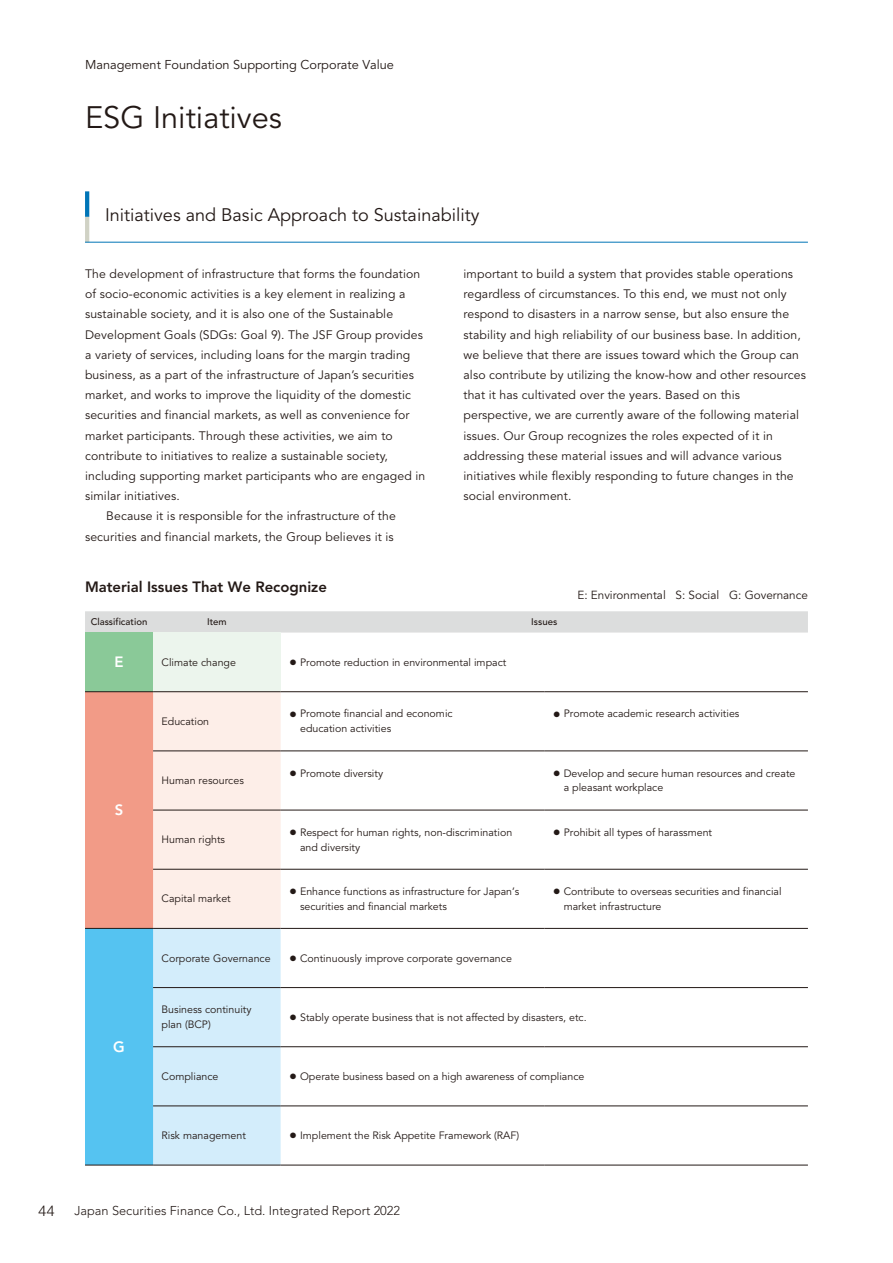
<style>
.page{position:relative;width:893px;height:1263px;background:#fff}
.page>*{position:absolute;margin:0;border:0;box-sizing:border-box;transform-origin:0 0}
.t1{font:30.9px "Avenir LT Std";color:#231916}
.t2{font:18px "Avenir LT Std";color:#231916}
.t3{font:800 14.85px "Avenir LT Std";color:#231916}
.t4{font:800 14.85px "Avenir LT Std";color:#fff}
.t5{font:300 14.85px "Helvetica LT Std";color:#231916}
.t6{font:300 12.75px "Avenir LT Std";color:#231916}
.t7{font:12.75px "Avenir LT Std";color:#231916}
.t8{font:12.15px/20.2px "Avenir LT Std";letter-spacing:.01em;color:#231916}
.t9{font:11.7px "Avenir LT Std";color:#231916}
.t10{font:10.65px/14.9px "Avenir LT Std";color:#231916}
.t11{font:500 9.6px "Avenir LT Std";color:#231916}
.s1{font-size:15.9px}
</style>
<div class="page">
<hr style="left:85px;top:191px;width:4px;height:26px;background:#0075b7">
<hr style="left:85px;top:217px;width:4px;height:25px;background:#d0d2c5">
<hr style="left:85px;top:242px;width:723px;height:1px;background:#0075b7">
<div style="left:85px;top:611px;width:723px;height:21px;background:#dcdddd"></div>
<div style="left:85px;top:632px;width:68px;height:60px;background:#8ac998"></div>
<div style="left:153px;top:632px;width:128px;height:60px;background:#ecf5ed"></div>
<div style="left:85px;top:692px;width:68px;height:236px;background:#f29b87"></div>
<div style="left:85px;top:928px;width:68px;height:237px;background:#55c3f1"></div>
<svg style="left:153px;top:692px;width:128px;height:473px;background:#e6ecf0"></svg>
<hr style="left:85px;top:691px;width:68px;height:1px;background:#231916">
<hr style="left:153px;top:691px;width:128px;height:1px;background:#231916">
<hr style="left:281px;top:691px;width:263px;height:1px;background:#231916">
<hr style="left:544px;top:691px;width:264px;height:1px;background:#231916">
<hr style="left:153px;top:751px;width:128px;height:1px;background:#231916">
<hr style="left:281px;top:751px;width:263px;height:1px;background:#231916">
<hr style="left:544px;top:751px;width:264px;height:1px;background:#231916">
<hr style="left:153px;top:810px;width:128px;height:1px;background:#231916">
<hr style="left:281px;top:810px;width:263px;height:1px;background:#231916">
<hr style="left:544px;top:810px;width:264px;height:1px;background:#231916">
<hr style="left:153px;top:869px;width:128px;height:1px;background:#231916">
<hr style="left:281px;top:869px;width:263px;height:1px;background:#231916">
<hr style="left:544px;top:869px;width:264px;height:1px;background:#231916">
<hr style="left:85px;top:928px;width:68px;height:1px;background:#231916">
<hr style="left:153px;top:928px;width:128px;height:1px;background:#231916">
<hr style="left:281px;top:928px;width:263px;height:1px;background:#231916">
<hr style="left:544px;top:928px;width:264px;height:1px;background:#231916">
<hr style="left:153px;top:987px;width:128px;height:1px;background:#231916">
<hr style="left:281px;top:987px;width:263px;height:1px;background:#231916">
<hr style="left:544px;top:987px;width:264px;height:1px;background:#231916">
<hr style="left:153px;top:1046px;width:128px;height:1px;background:#231916">
<hr style="left:281px;top:1046px;width:263px;height:1px;background:#231916">
<hr style="left:544px;top:1046px;width:264px;height:1px;background:#231916">
<hr style="left:153px;top:1106px;width:128px;height:1px;background:#231916">
<hr style="left:281px;top:1106px;width:263px;height:1px;background:#231916">
<hr style="left:544px;top:1106px;width:264px;height:1px;background:#231916">
<hr style="left:85px;top:1165px;width:68px;height:1px;background:#231916">
<hr style="left:153px;top:1165px;width:128px;height:1px;background:#231916">
<hr style="left:281px;top:1165px;width:263px;height:1px;background:#231916">
<hr style="left:544px;top:1165px;width:264px;height:1px;background:#231916">
<p class="t7" style="left:85px;top:57px;width:310px">Management Foundation Supporting Corporate Value</p>
<h1 class="t1" style="left:85px;top:99px;width:199px">ESG Initiatives</h1>
<h2 class="t2" style="left:105px;top:204px;width:376px">Initiatives and Basic Approach to Sustainability</h2>
<p class="t8" style="left:85px;top:264px;width:337px">The development of infrastructure that forms the foundation</p>
<p class="t8" style="left:85px;top:284px;width:322px">of socio-economic activities is a key element in realizing a</p>
<p class="t8" style="left:85px;top:304px;width:310px">sustainable society, and it is also one of the Sustainable</p>
<p class="t8" style="left:85px;top:325px;width:339px">Development Goals (SDGs: Goal 9). The JSF Group provides</p>
<p class="t8" style="left:85px;top:345px;width:327px">a variety of services, including loans for the margin trading</p>
<p class="t8" style="left:85px;top:365px;width:331px">business, as a part of the infrastructure of Japan’s securities</p>
<p class="t8" style="left:85px;top:385px;width:327px">market, and works to improve the liquidity of the domestic</p>
<p class="t8" style="left:85px;top:405px;width:326px">securities and financial markets, as well as convenience for</p>
<p class="t8" style="left:85px;top:426px;width:309px">market participants. Through these activities, we aim to</p>
<p class="t8" style="left:85px;top:446px;width:304px">contribute to initiatives to realize a sustainable society,</p>
<p class="t8" style="left:85px;top:466px;width:342px">including supporting market participants who are engaged in</p>
<p class="t8" style="left:85px;top:486px;width:96px">similar initiatives.</p>
<p class="t8" style="left:106px;top:506px;width:291px">Because it is responsible for the infrastructure of the</p>
<p class="t8" style="left:85px;top:527px;width:310px">securities and financial markets, the Group believes it is</p>
<p class="t8" style="left:463px;top:264px;width:344px">important to build a system that provides stable operations regardless of circumstances. To this end, we must not only respond to disasters in a narrow sense, but also ensure the stability and high reliability of our business base. In addition, we believe that there are issues toward which the Group can also contribute by utilizing the know-how and other resources that it has cultivated over the years. Based on this perspective, we are currently aware of the following material issues. Our Group recognizes the roles expected of it in addressing these material issues and will advance various initiatives while flexibly responding to future changes in the social environment.</p>
<p class="t3" style="left:85px;top:578px;width:243px">Material Issues That We Recognize</p>
<p class="t9" style="left:577px;top:588px;width:232px">E: Environmental S: Social G: Governance</p>
<p class="t11" style="left:91px;top:616px;width:58px">Classification</p>
<p class="t11" style="left:207px;top:616px;width:21px">Item</p>
<p class="t11" style="left:531px;top:616px;width:28px">Issues</p>
<p class="t4" style="left:115px;top:653px;width:11px">E</p>
<p class="t10" style="left:162px;top:655px;width:76px">Climate change</p>
<p class="t10" style="left:289px;top:655px;width:219px"><span class="s1">•</span> Promote reduction in environmental impact</p>
<p class="t10" style="left:162px;top:714px;width:49px">Education</p>
<p class="t10" style="left:300px;top:706px;width:154px;text-indent:-11px"><span class="s1">•</span> Promote financial and economic education activities</p>
<p class="t10" style="left:553px;top:706px;width:188px"><span class="s1">•</span> Promote academic research activities</p>
<p class="t4" style="left:115px;top:801px;width:10px">S</p>
<p class="t4" style="left:113px;top:1038px;width:13px">G</p>
<p class="t10" style="left:162px;top:773px;width:84px">Human resources</p>
<p class="t10" style="left:289px;top:766px;width:95px"><span class="s1">•</span> Promote diversity</p>
<p class="t10" style="left:564px;top:766px;width:233px;text-indent:-11px"><span class="s1">•</span> Develop and secure human resources and create a pleasant workplace</p>
<p class="t10" style="left:162px;top:832px;width:65px">Human rights</p>
<p class="t10" style="left:300px;top:825px;width:214px;text-indent:-11px"><span class="s1">•</span> Respect for human rights, non-discrimination and diversity</p>
<p class="t10" style="left:553px;top:825px;width:161px"><span class="s1">•</span> Prohibit all types of harassment</p>
<p class="t10" style="left:162px;top:891px;width:71px">Capital market</p>
<p class="t10" style="left:300px;top:884px;width:221px;text-indent:-11px"><span class="s1">•</span> Enhance functions as infrastructure for Japan’s securities and financial markets</p>
<p class="t10" style="left:564px;top:884px;width:219px;text-indent:-11px"><span class="s1">•</span> Contribute to overseas securities and financial market infrastructure</p>
<p class="t10" style="left:162px;top:951px;width:352px">Corporate Governance <span class="s1">•</span> Continuously improve corporate governance</p>
<p class="t10" style="left:162px;top:1002px;width:91px">Business continuity plan (BCP)</p>
<p class="t10" style="left:289px;top:1010px;width:299px"><span class="s1">•</span> Stably operate business that is not affected by disasters, etc.</p>
<p class="t10" style="left:162px;top:1069px;width:58px">Compliance</p>
<p class="t10" style="left:289px;top:1069px;width:297px"><span class="s1">•</span> Operate business based on a high awareness of compliance</p>
<p class="t10" style="left:162px;top:1128px;width:86px">Risk management</p>
<p class="t10" style="left:289px;top:1128px;width:232px"><span class="s1">•</span> Implement the Risk Appetite Framework (RAF)</p>
<p class="t5" style="left:38px;top:1201px;width:18px">44</p>
<p class="t6" style="left:74px;top:1203px;width:327px">Japan Securities Finance Co., Ltd. Integrated Report 2022</p>
</div>
